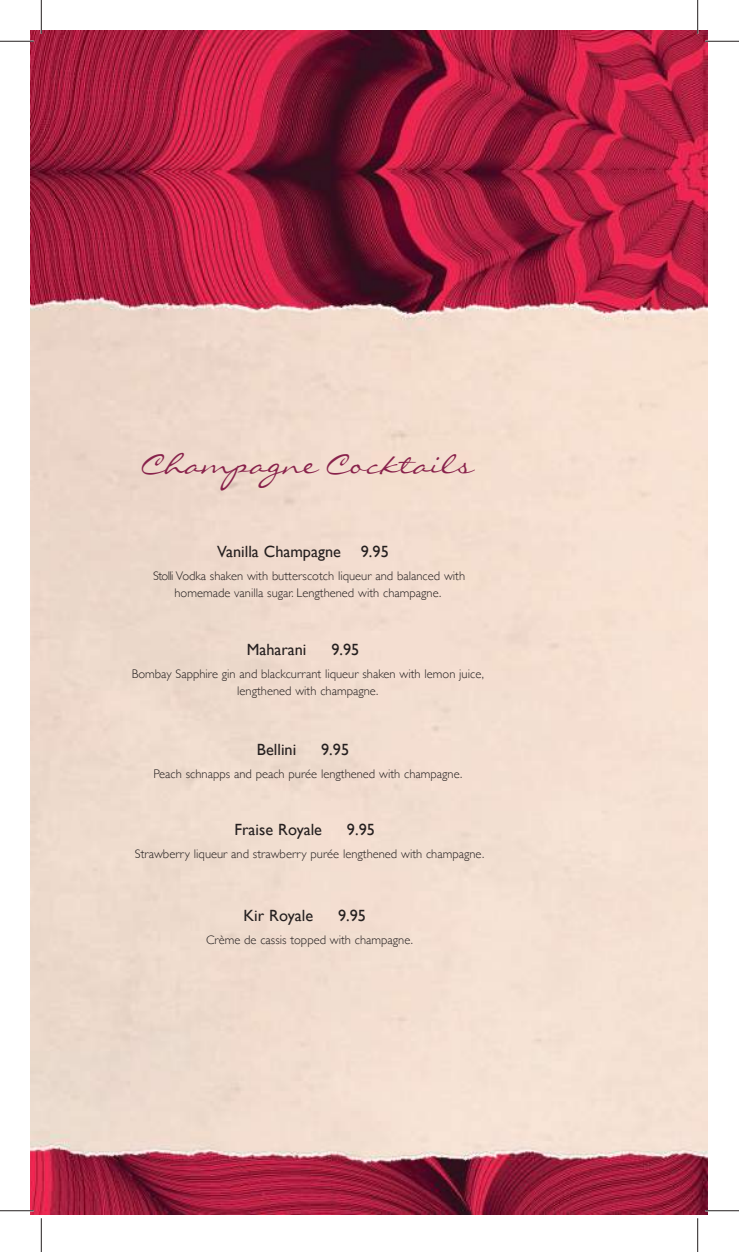
<style>
.page{position:relative;width:739px;height:1252px;background:#fff}
.page>*{position:absolute;margin:0;border:0;box-sizing:border-box;transform-origin:0 0}
.t1{font:27.5px "Liorah BT";color:#88214b}
.t2{font:16.25px "Gill Sans";color:#241f1f}
.t3{font:300 12.5px/17.5px "Gill Sans";color:#241f1f;text-align:center}
</style>
<div class="page">
<img style="left:31px;top:31px;width:676px;height:1183px">
<hr style="left:0;top:40px;width:34px;height:2px;background:#fff">
<hr style="left:704px;top:40px;width:34px;height:2px;background:#fff">
<hr style="left:40px;top:0;width:2px;height:34px;background:#fff">
<hr style="left:696px;top:0;width:2px;height:34px;background:#fff">
<hr style="left:0;top:41px;width:34px;height:1px;background:#241f1f">
<hr style="left:704px;top:41px;width:34px;height:1px;background:#241f1f">
<hr style="left:0;top:1210px;width:34px;height:1px;background:#241f1f">
<hr style="left:704px;top:1210px;width:34px;height:1px;background:#241f1f">
<hr style="left:41px;top:0;width:1px;height:34px;background:#241f1f">
<hr style="left:41px;top:1218px;width:1px;height:34px;background:#241f1f">
<hr style="left:697px;top:0;width:1px;height:34px;background:#241f1f">
<hr style="left:697px;top:1218px;width:1px;height:34px;background:#241f1f">
<h1 class="t1" style="left:141px;top:447px;width:333px">Champagne Cocktails</h1>
<h2 class="t2" style="left:217px;top:542px;width:173px">Vanilla Champagne 9.95</h2>
<p class="t3" style="left:153px;top:566px;width:313px">Stolli Vodka shaken with butterscotch liqueur and balanced with homemade vanilla sugar. Lengthened with champagne.</p>
<h2 class="t2" style="left:246px;top:640px;width:61px">Maharani</h2>
<h2 class="t2" style="left:331px;top:640px;width:29px">9.95</h2>
<p class="t3" style="left:132px;top:664px;width:353px">Bombay Sapphire gin and blackcurrant liqueur shaken with lemon juice, lengthened with champagne.</p>
<h2 class="t2" style="left:257px;top:740px;width:41px">Bellini</h2>
<h2 class="t2" style="left:321px;top:740px;width:29px">9.95</h2>
<p class="t3" style="left:153px;top:764px;width:310px">Peach schnapps and peach purée lengthened with champagne.</p>
<h2 class="t2" style="left:234px;top:820px;width:89px">Fraise Royale</h2>
<h2 class="t2" style="left:347px;top:820px;width:29px">9.95</h2>
<p class="t3" style="left:135px;top:844px;width:350px">Strawberry liqueur and strawberry purée lengthened with champagne.</p>
<h2 class="t2" style="left:243px;top:906px;width:71px">Kir Royale</h2>
<h2 class="t2" style="left:338px;top:906px;width:29px">9.95</h2>
<p class="t3" style="left:206px;top:930px;width:208px">Crème de cassis topped with champagne.</p>
</div>
